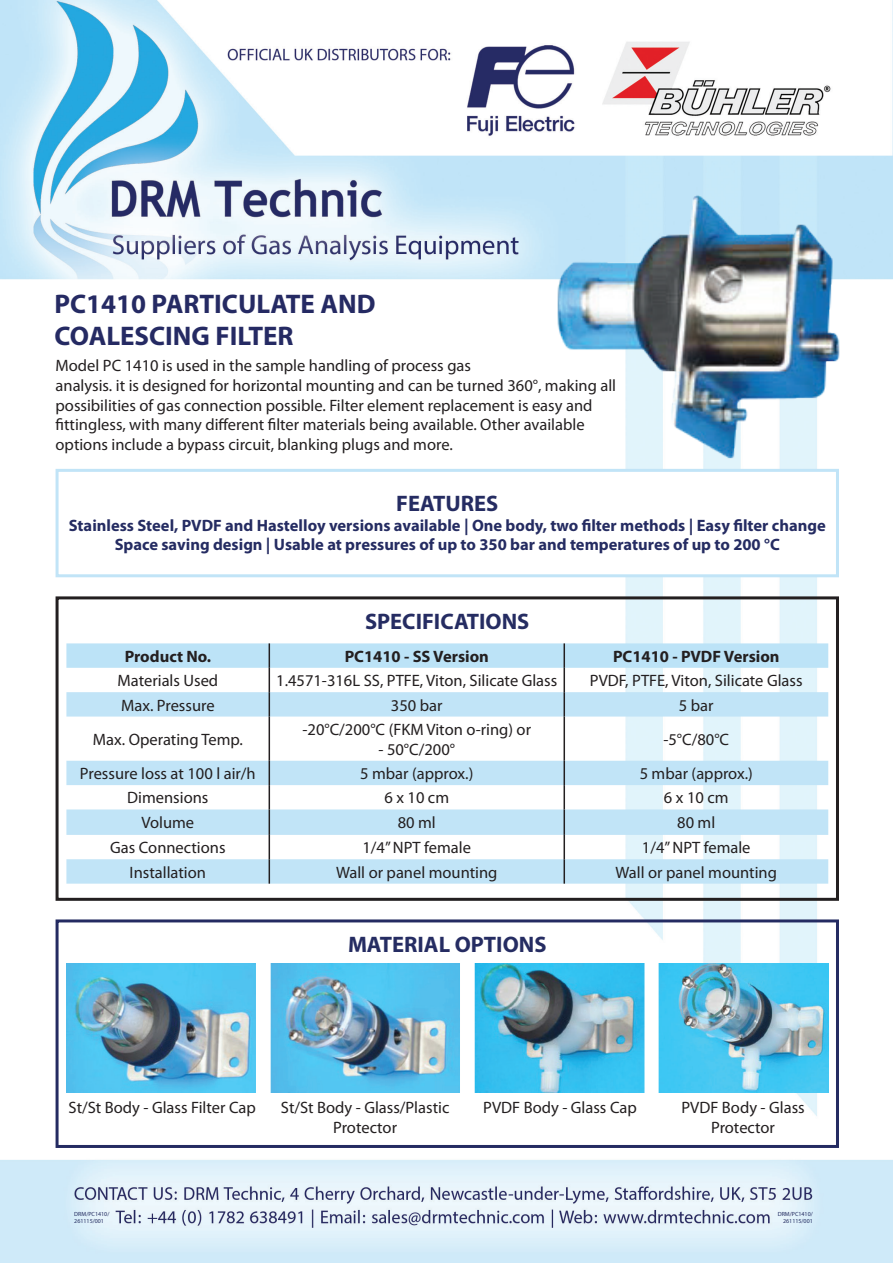
<style>
.page{position:relative;width:893px;height:1263px;background:#fff}
.page>*{position:absolute;margin:0;border:0;box-sizing:border-box;transform-origin:0 0}
.t1{font:700 27px/32.4px "Myriad Pro";color:#252a63}
.t2{font:700 22.5px "Myriad Pro";color:#252c62}
.t3{font:16.5px/19.8px "Myriad Pro";color:#231f20;text-align:center}
.t4{font:700 16.5px/19.8px "Myriad Pro";color:#252c62;text-align:center}
.t5{font:700 16.5px "Myriad Pro";color:#231f20}
.t6{font:6px/7.2px "Myriad Pro";color:#232c61}
</style>
<div class="page">
<img style="left:0;top:0;width:893px;height:1263px">
<div style="left:57px;top:470px;width:780px;height:106px;background:#fff"></div>
<div style="left:56px;top:469px;width:783px;height:108px;border:3px solid #c1e4f7"></div>
<div style="left:56px;top:596px;width:783px;height:305px;border:3px solid #231f20"></div>
<svg style="left:66px;top:716px;width:762px;height:168px"></svg>
<svg style="left:66px;top:643px;width:762px;height:73px"></svg>
<hr style="left:563px;top:692px;width:2px;height:24px;background:#231f20">
<hr style="left:269px;top:716px;width:1px;height:45px;background:#231f20">
<hr style="left:563px;top:716px;width:2px;height:45px;background:#231f20">
<hr style="left:563px;top:761px;width:2px;height:24px;background:#231f20">
<hr style="left:563px;top:785px;width:2px;height:24px;background:#231f20">
<hr style="left:563px;top:809px;width:2px;height:26px;background:#231f20">
<hr style="left:563px;top:835px;width:2px;height:24px;background:#231f20">
<svg style="left:269px;top:761px;width:1px;height:123px"></svg>
<hr style="left:563px;top:859px;width:2px;height:25px;background:#231f20">
<div style="left:56px;top:919px;width:783px;height:229px;border:3px solid #242b62"></div>
<img style="left:67px;top:963px;width:762px;height:130px">
<img style="left:519px;top:191px;width:368px;height:273px">
<h1 class="t1" style="left:54px;top:286px;width:323px">PC1410 PARTICULATE AND<br>COALESCING FILTER</h1>
<p class="t3" style="left:56px;top:355px;width:562px;text-align:left">Model PC 1410 is used in the sample handling of process gas<br>analysis. it is designed for horizontal mounting and can be turned 360°, making all possibilities of gas connection possible. Filter element replacement is easy and fittingless, with many different filter materials being available. Other available options include a bypass circuit, blanking plugs and more.</p>
<h2 class="t2" style="left:396px;top:489px;width:103px">FEATURES</h2>
<p class="t4" style="left:69px;top:515px;width:758px">Stainless Steel, PVDF and Hastelloy versions available | One body, two filter methods | Easy filter change<br>Space saving design | Usable at pressures of up to 350 bar and temperatures of up to 200 °C</p>
<h2 class="t2" style="left:365px;top:607px;width:166px">SPECIFICATIONS</h2>
<p class="t5" style="left:125px;top:645px;width:88px">Product No.</p>
<p class="t5" style="left:345px;top:645px;width:146px">PC1410 - SS Version</p>
<p class="t5" style="left:613px;top:645px;width:168px">PC1410 - PVDF Version</p>
<p class="t3" style="left:117px;top:670px;width:102px">Materials Used</p>
<p class="t3" style="left:276px;top:670px;width:283px">1.4571-316L SS, PTFE, Viton, Silicate Glass</p>
<p class="t3" style="left:590px;top:670px;width:214px">PVDF, PTFE, Viton, Silicate Glass</p>
<p class="t3" style="left:121px;top:695px;width:95px">Max. Pressure</p>
<p class="t3" style="left:391px;top:695px;width:53px">350 bar</p>
<p class="t3" style="left:679px;top:695px;width:36px">5 bar</p>
<p class="t3" style="left:93px;top:729px;width:152px">Max. Operating Temp.</p>
<p class="t3" style="left:302px;top:719px;width:230px">-20°C/200°C (FKM Viton o-ring) or</p>
<p class="t3" style="left:378px;top:739px;width:78px">- 50°C/200°</p>
<p class="t3" style="left:663px;top:729px;width:67px">-5°C/80°C</p>
<p class="t3" style="left:80px;top:763px;width:177px">Pressure loss at 100 l air/h</p>
<p class="t3" style="left:360px;top:763px;width:115px">5 mbar (approx.)</p>
<p class="t3" style="left:640px;top:763px;width:115px">5 mbar (approx.)</p>
<p class="t3" style="left:127px;top:788px;width:83px">Dimensions</p>
<p class="t3" style="left:384px;top:788px;width:66px">6 x 10 cm</p>
<p class="t3" style="left:664px;top:788px;width:66px">6 x 10 cm</p>
<p class="t3" style="left:141px;top:813px;width:54px">Volume</p>
<p class="t3" style="left:398px;top:813px;width:40px">80 ml</p>
<p class="t3" style="left:677px;top:813px;width:40px">80 ml</p>
<p class="t3" style="left:110px;top:837px;width:117px">Gas Connections</p>
<p class="t3" style="left:362px;top:837px;width:110px">1/4” NPT female</p>
<p class="t3" style="left:642px;top:837px;width:110px">1/4” NPT female</p>
<p class="t3" style="left:130px;top:862px;width:78px">Installation</p>
<p class="t3" style="left:336px;top:862px;width:163px">Wall or panel mounting</p>
<p class="t3" style="left:615px;top:862px;width:163px">Wall or panel mounting</p>
<h2 class="t2" style="left:348px;top:930px;width:200px">MATERIAL OPTIONS</h2>
<p class="t3" style="left:69px;top:1097px;width:189px">St/St Body - Glass Filter Cap</p>
<p class="t3" style="left:281px;top:1097px;width:170px">St/St Body - Glass/Plastic<br>Protector</p>
<p class="t3" style="left:483px;top:1097px;width:155px">PVDF Body - Glass Cap</p>
<p class="t3" style="left:681px;top:1097px;width:125px">PVDF Body - Glass<br>Protector</p>
<p class="t6" style="left:74px;top:1210px;width:37px">DRM/PC1410/<br>261115/001</p>
<p class="t6" style="left:778px;top:1210px;width:37px;text-align:right">DRM/PC1410/<br>261115/001</p>
</div>
